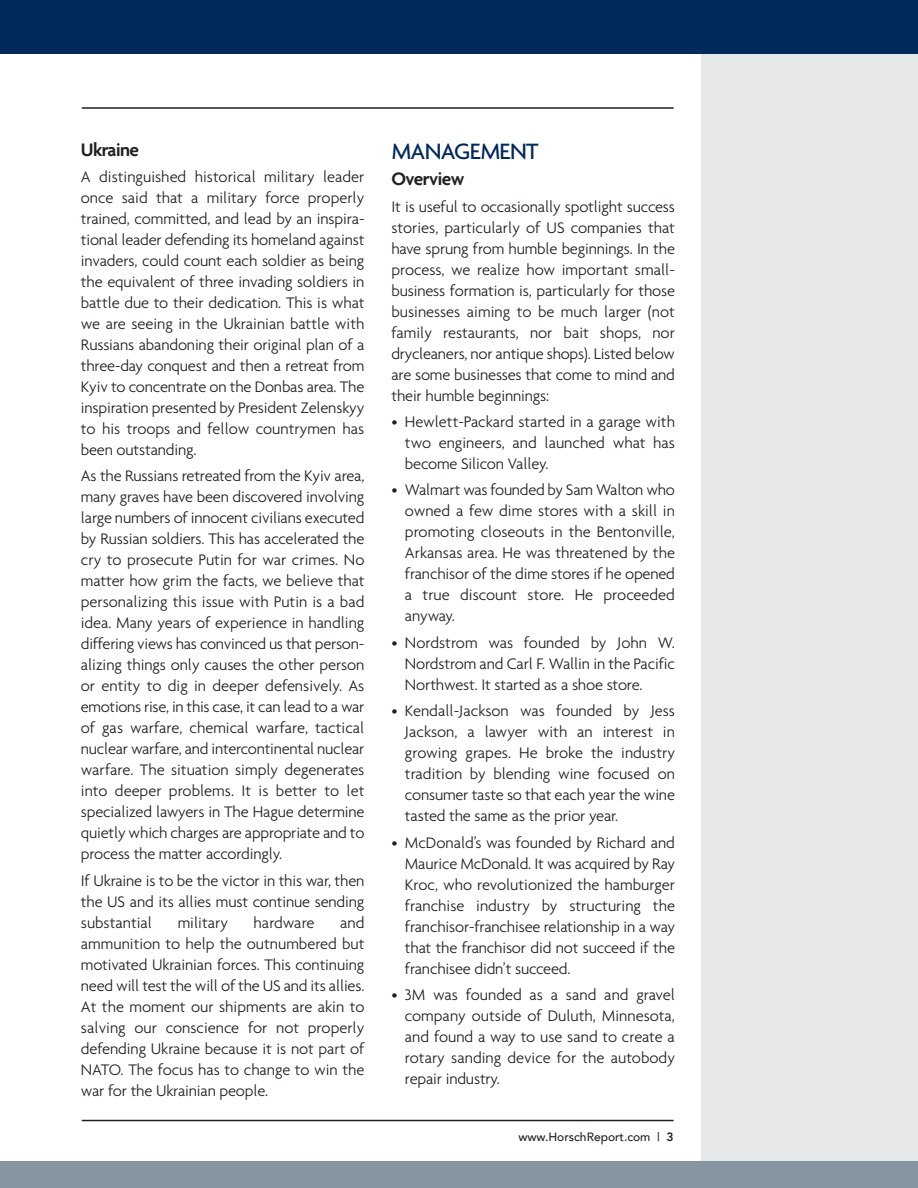
<style>
.page{position:relative;width:918px;height:1188px;background:#fff}
.page>*{position:absolute;margin:0;border:0;box-sizing:border-box;transform-origin:0 0}
.t1{font:500 24px "Agenda";letter-spacing:-.03em;color:#00295c}
.t2{font:600 19.5px "Agenda";letter-spacing:-.025em;color:#231f20}
.t3{font:300 16.5px/21px "Agenda";letter-spacing:-.01em;color:#231f20;text-align:justify}
.t4{font:500 12px "Avenir";color:#231f20}
.s1{font-weight:800}
</style>
<div class="page">
<div style="left:702px;top:47px;width:216px;height:1133px;background:#e6e7e9"></div>
<hr style="left:82px;top:1120px;width:592px;height:1px;background:#231f20">
<hr style="left:82px;top:107px;width:592px;height:2px;background:#231f20">
<div style="left:0;top:0;width:918px;height:54px;background:#00295c"></div>
<div style="left:0;top:1161px;width:918px;height:27px;background:#8595a1"></div>
<p class="t2" style="left:81px;top:142px;width:60px">Ukraine</p>
<p class="t3" style="left:81px;top:168px;width:285px">A distinguished historical military leader once said that a military force properly trained, committed, and lead by an inspira&shy;tional leader defending its homeland against invaders, could count each soldier as being the equivalent of three invading soldiers in battle due to their dedication. This is what we are seeing in the Ukrainian battle with Russians abandoning their original plan of a three-day conquest and then a retreat from Kyiv to concentrate on the Donbas area. The inspiration presented by President Zelenskyy to his troops and fellow countrymen has been outstanding.</p>
<p class="t3" style="left:81px;top:467px;width:285px">As the Russians retreated from the Kyiv area, many graves have been discovered involving large numbers of innocent civilians executed by Russian soldiers. This has accelerated the cry to prosecute Putin for war crimes. No matter how grim the facts, we believe that personalizing this issue with Putin is a bad idea. Many years of experience in handling differing views has convinced us that person&shy;alizing things only causes the other person or entity to dig in deeper defensively. As emotions rise, in this case, it can lead to a war of gas warfare, chemical warfare, tactical nuclear warfare, and intercontinental nuclear warfare. The situation simply degenerates into deeper problems. It is better to let specialized lawyers in The Hague determine quietly which charges are appropriate and to process the matter accordingly.</p>
<p class="t3" style="left:81px;top:871px;width:285px">If Ukraine is to be the victor in this war, then the US and its allies must continue sending substantial</p>
<p class="t3" style="left:81px;top:913px;width:285px;text-indent:259px">and ammunition to help the outnumbered but motivated Ukrainian forces. This continuing need will test the will of the US and its allies.<br>At the moment our shipments are akin to salving our conscience for not properly defending Ukraine because it is not part of NATO. The focus has to change to win the war for the Ukrainian people.</p>
<p class="t3" style="left:178px;top:913px;width:52px">military</p>
<p class="t3" style="left:254px;top:913px;width:62px">hardware</p>
<p class="t1" style="left:391px;top:142px;width:149px">MANAGEMENT</p>
<p class="t2" style="left:391px;top:171px;width:74px">Overview</p>
<p class="t3" style="left:391px;top:197px;width:285px">It is useful to occasionally spotlight success stories, particularly of US companies that have sprung from humble beginnings. In the process, we realize how important small&shy;business formation is, particularly for those businesses aiming to be much larger (not family restaurants, nor bait shops, nor drycleaners, nor antique shops). Listed below are some businesses that come to mind and their humble beginnings:</p>
<p class="t3" style="left:405px;top:413px;width:272px;text-indent:-14px">• Hewlett-Packard started in a garage with two engineers, and launched what has become Silicon Valley.</p>
<p class="t3" style="left:405px;top:481px;width:272px;text-indent:-14px">• Walmart was founded by Sam Walton who owned a few dime stores with a skill in promoting closeouts in the Bentonville, Arkansas area. He was threatened by the franchisor of the dime stores if he opened a true discount store. He proceeded anyway.</p>
<p class="t3" style="left:405px;top:633px;width:272px;text-indent:-14px">• Nordstrom was founded by John W.<br>Nordstrom and Carl F. Wallin in the Pacific Northwest. It started as a shoe store.</p>
<p class="t3" style="left:405px;top:702px;width:272px;text-indent:-14px">• Kendall-Jackson was founded by Jess Jackson, a lawyer with an interest in growing grapes. He broke the industry tradition by blending wine focused on consumer taste so that each year the wine tasted the same as the prior year.</p>
<p class="t3" style="left:405px;top:833px;width:272px;text-indent:-14px">• McDonald’s was founded by Richard and Maurice McDonald. It was acquired by Ray Kroc, who revolutionized the hamburger franchise industry by structuring the franchisor-franchisee relationship in a way that the franchisor did not succeed if the franchisee didn’t succeed.</p>
<p class="t3" style="left:405px;top:986px;width:272px;text-indent:-14px">• 3M was founded as a sand and gravel company outside of Duluth, Minnesota, and found a way to use sand to create a rotary sanding device for the autobody repair industry.</p>
<p class="t4" style="left:518px;top:1129px;width:157px">www.HorschReport.com | <span class="s1">3</span></p>
</div>
